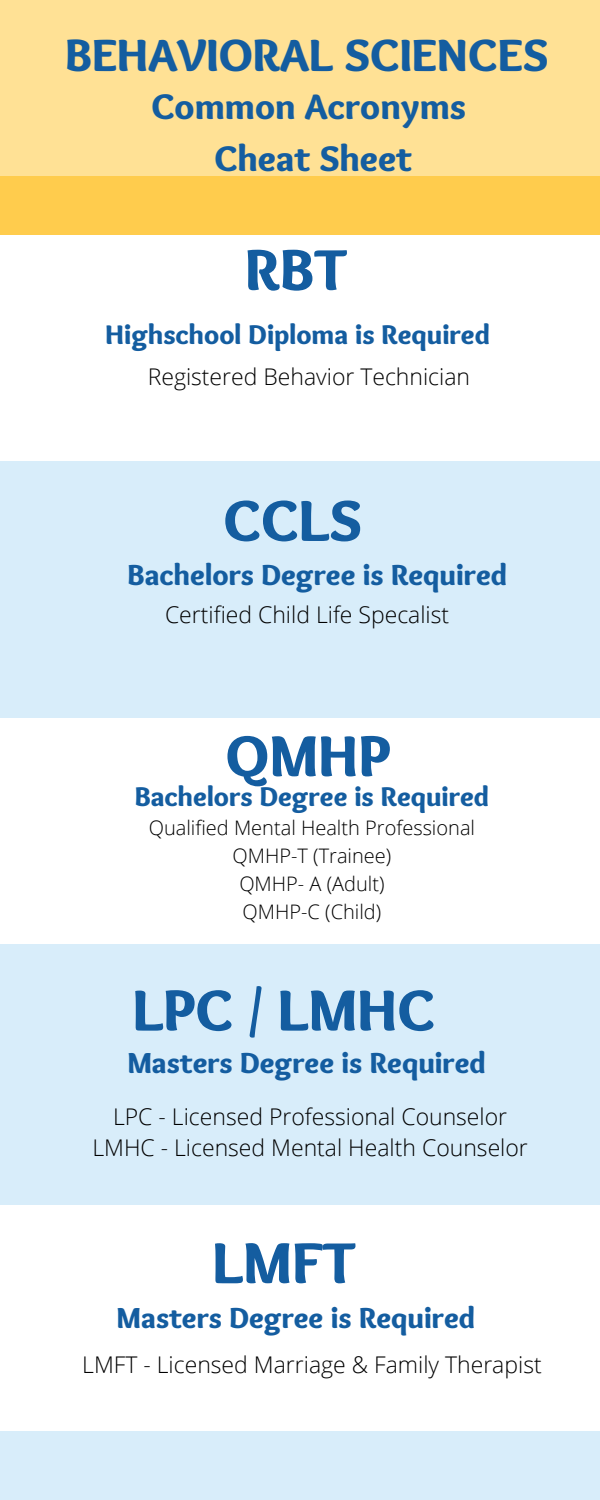
<style>
.page{position:relative;width:600px;height:1500px;background:#d8edfa}
.page>*{position:absolute;margin:0;border:0;box-sizing:border-box;transform-origin:0 0}
.t1{font:900 60px "Sukar";color:#145da0}
.t2{font:900 47px "Sukar";color:#145da0}
.t3{font:900 37px/51.8px "Sukar";color:#145da0;text-align:center}
.t4{font:900 30px "Sukar";color:#145da0}
.t5{font:900 28px "Sukar";color:#145da0}
.t6{font:300 23px/31.5px "Open Sans";color:#000;text-align:center}
.t7{font:300 20px "Open Sans";color:#000}
</style>
<div class="page">
<div style="left:0;top:0;width:600px;height:235px;background:#ffe195"></div>
<div style="left:0;top:177px;width:600px;height:58px;background:#ffcc4d"></div>
<div style="left:0;top:1205px;width:600px;height:226px;background:#fff"></div>
<div style="left:0;top:235px;width:600px;height:226px;background:#fff"></div>
<div style="left:0;top:718px;width:600px;height:226px;background:#fff"></div>
<h3 class="t2" style="left:65px;top:28px;width:485px">BEHAVIORAL SCIENCES</h3>
<p class="t3" style="left:151px;top:84px;width:316px">Common Acronyms<br>Cheat Sheet</p>
<p class="t1" style="left:245px;top:235px;width:103px">RBT</p>
<h1 class="t5" style="left:106px;top:318px;width:386px">Highschool Diploma is Required</h1>
<h4 class="t6" style="left:148px;top:360px;width:324px">Registered Behavior Technician</h4>
<h5 class="t1" style="left:223px;top:486px;width:140px">CCLS</h5>
<p class="t4" style="left:128px;top:557px;width:381px">Bachelors Degree is Required</p>
<h1 class="t6" style="left:165px;top:599px;width:286px">Certified Child Life Specalist</h1>
<h2 class="t1" style="left:226px;top:721px;width:167px">QMHP</h2>
<h4 class="t5" style="left:135px;top:780px;width:356px">Bachelors Degree is Required</h4>
<h1 class="t7" style="left:149px;top:814px;width:328px">Qualified Mental Health Professional</h1>
<h4 class="t7" style="left:233px;top:842px;width:160px">QMHP-T (Trainee)</h4>
<h5 class="t7" style="left:239px;top:870px;width:147px">QMHP- A (Adult)</h5>
<h1 class="t7" style="left:243px;top:897px;width:140px">QMHP-C (Child)</h1>
<h1 class="t1" style="left:133px;top:976px;width:304px">LPC / LMHC</h1>
<p class="t4" style="left:127px;top:1045px;width:360px">Masters Degree is Required</p>
<h4 class="t6" style="left:92px;top:1100px;width:437px">LPC - Licensed Professional Counselor<br>LMHC - Licensed Mental Health Counselor</h4>
<h5 class="t1" style="left:212px;top:1228px;width:144px">LMFT</h5>
<h5 class="t4" style="left:117px;top:1301px;width:360px">Masters Degree is Required</h5>
<h4 class="t6" style="left:82px;top:1348px;width:461px">LMFT - Licensed Marriage &amp; Family Therapist</h4>
</div>
